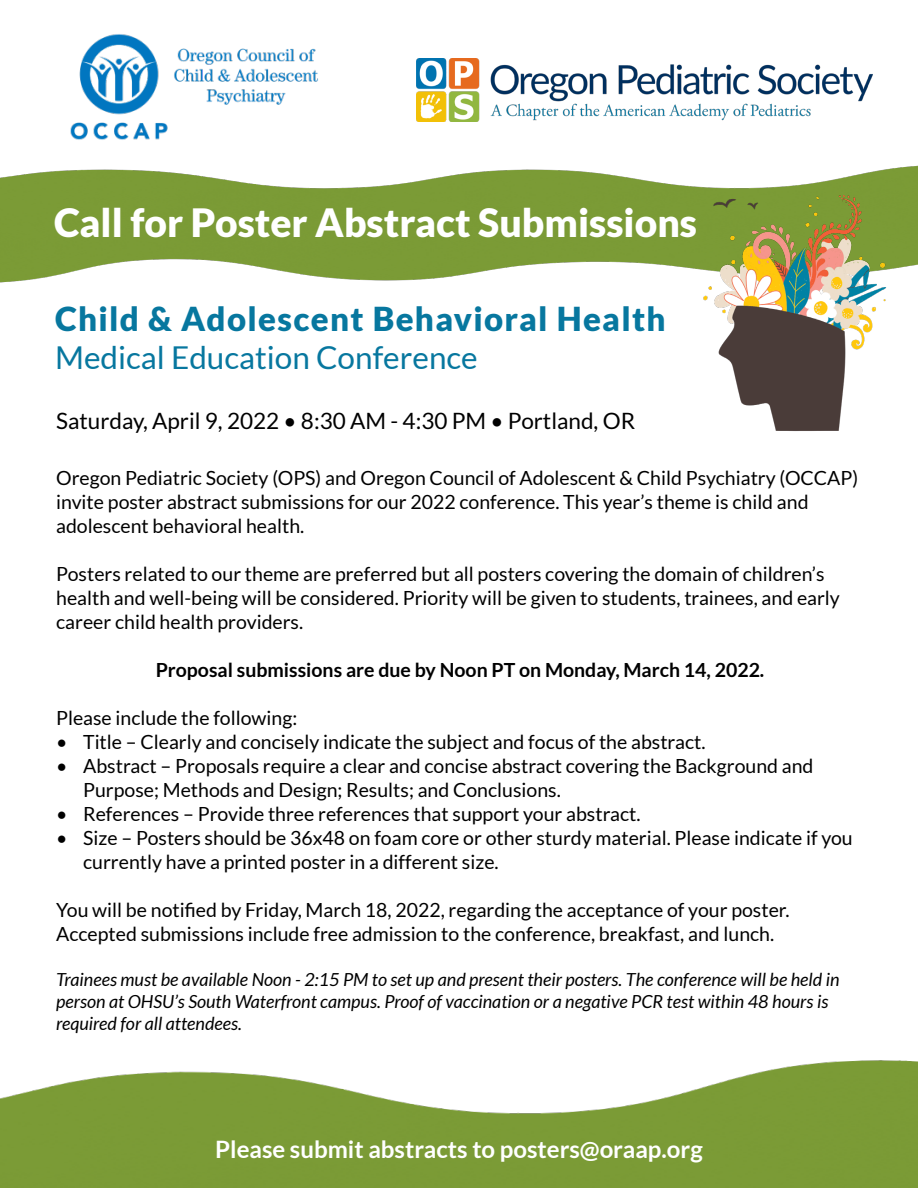
<style>
.page{position:relative;width:918px;height:1188px;background:#fff}
.page>*{position:absolute;margin:0;border:0;box-sizing:border-box;transform-origin:0 0}
.t1{font:900 39px "Lato";color:#fff}
.t2{font:900 33px "Lato";letter-spacing:.04em;color:#07779f}
.t3{font:31.5px "Lato";color:#07779f}
.t4{font:700 24px "Lato";color:#fff}
.t5{font:22.5px "Lato";color:#000}
.t6{font:19.5px/24px "Lato";color:#000}
.t7{font:700 19.5px "Lato";color:#000}
.t8{font:italic 18px/21.6px "Lato";color:#000}
</style>
<div class="page">
<img style="left:0;top:165px;width:918px;height:118px">
<img style="left:0;top:1060px;width:918px;height:128px">
<img style="left:70px;top:34px;width:248px;height:106px">
<img style="left:417px;top:59px;width:455px;height:63px">
<img style="left:659px;top:190px;width:259px;height:241px">
<h1 class="t1" style="left:54px;top:200px;width:645px">Call for Poster Abstract Submissions</h1>
<h2 class="t2" style="left:55px;top:300px;width:612px">Child &amp; Adolescent Behavioral Health</h2>
<h3 class="t3" style="left:55px;top:340px;width:424px">Medical Education Conference</h3>
<p class="t5" style="left:56px;top:408px;width:581px">Saturday, April 9, 2022 • 8:30 AM - 4:30 PM • Portland, OR</p>
<p class="t6" style="left:56px;top:466px;width:804px">Oregon Pediatric Society (OPS) and Oregon Council of Adolescent &amp; Child Psychiatry (OCCAP) invite poster abstract submissions for our 2022 conference. This year’s theme is child and adolescent behavioral health.</p>
<p class="t6" style="left:56px;top:562px;width:785px">Posters related to our theme are preferred but all posters covering the domain of children’s health and well-being will be considered. Priority will be given to students, trainees, and early career child health providers.</p>
<p class="t7" style="left:156px;top:659px;width:610px">Proposal submissions are due by Noon PT on Monday, March 14, 2022.</p>
<p class="t6" style="left:56px;top:706px;width:243px">Please include the following:</p>
<p class="t6" style="left:56px;top:730px;width:651px">• Title – Clearly and concisely indicate the subject and focus of the abstract.</p>
<p class="t6" style="left:83px;top:754px;width:732px;text-indent:-27px">• Abstract – Proposals require a clear and concise abstract covering the Background and<br>Purpose; Methods and Design; Results; and Conclusions.</p>
<p class="t6" style="left:56px;top:802px;width:586px">• References – Provide three references that support your abstract.</p>
<p class="t6" style="left:83px;top:826px;width:771px;text-indent:-27px">• Size – Posters should be 36x48 on foam core or other sturdy material. Please indicate if you currently have a printed poster in a different size.</p>
<p class="t6" style="left:56px;top:898px;width:735px">You will be notified by Friday, March 18, 2022, regarding the acceptance of your poster.<br>Accepted submissions include free admission to the conference, breakfast, and lunch.</p>
<p class="t8" style="left:56px;top:970px;width:785px">Trainees must be available Noon - 2:15 PM to set up and present their posters. The conference will be held in person at OHSU’s South Waterfront campus. Proof of vaccination or a negative PCR test within 48 hours is required for all attendees.</p>
<p class="t4" style="left:215px;top:1135px;width:489px">Please submit abstracts to posters@oraap.org</p>
</div>
